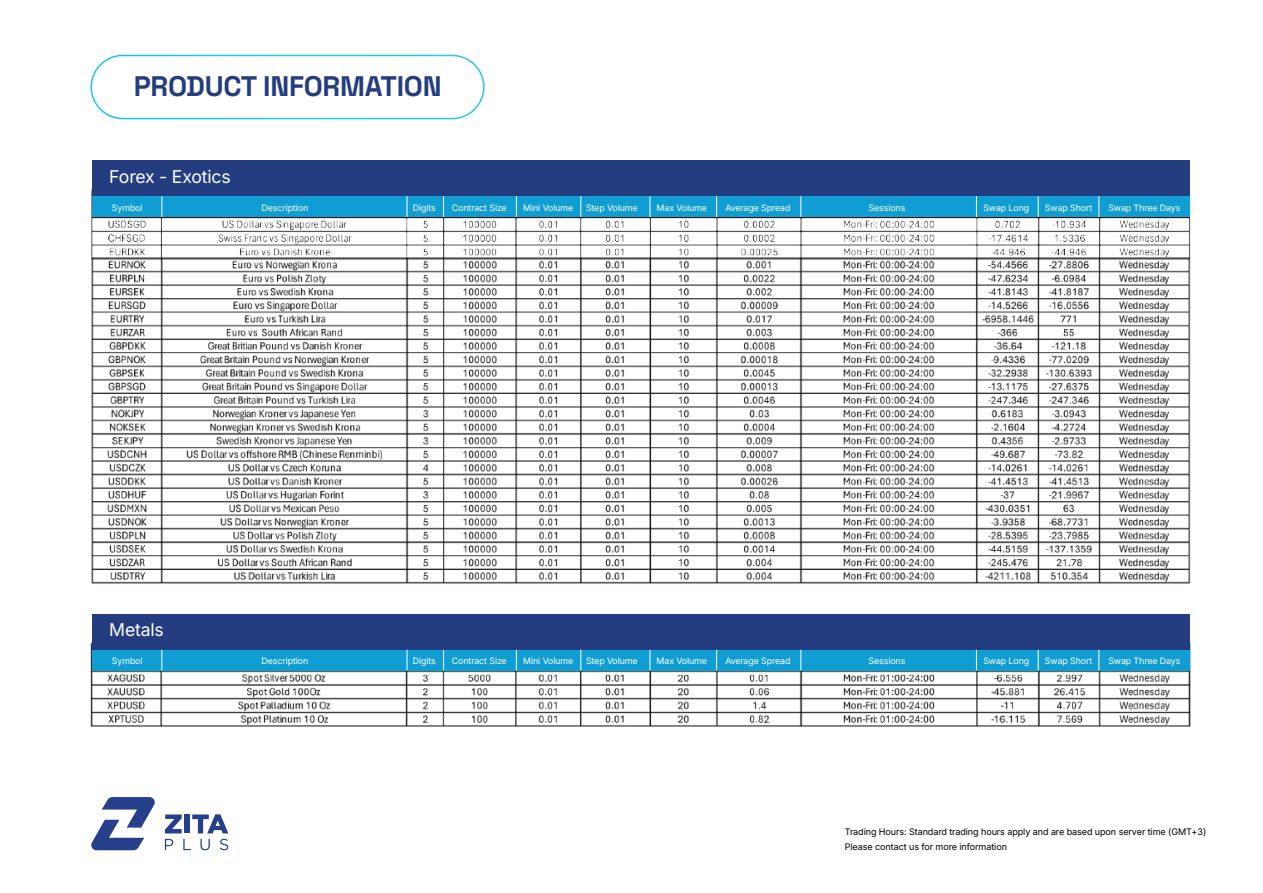
<style>
.page{position:relative;width:1263px;height:893px;background:#fff}
.page>*{position:absolute;margin:0;border:0;box-sizing:border-box;transform-origin:0 0}
.t1{font:700 28.35px "Space Grotesk";letter-spacing:-.01em;color:#243d7e}
.t2{font:17.7px "Inter";letter-spacing:-.01em;color:#fff}
.t3{font:9px/15.5px "Inter";letter-spacing:-.01em;color:#000}
.t4{font:8.85px "Inter";letter-spacing:-.01em;color:#fff}
</style>
<div class="page">
<img style="left:91px;top:642px;width:1099px;height:84px">
<img style="left:91px;top:187px;width:1100px;height:68px">
<img style="left:91px;top:255px;width:1100px;height:329px">
<svg style="left:165px;top:839px;width:8px;height:11px"></svg>
<svg style="left:183px;top:839px;width:8px;height:11px"></svg>
<svg style="left:200px;top:839px;width:10px;height:11px"></svg>
<svg style="left:220px;top:839px;width:8px;height:11px"></svg>
<svg style="left:165px;top:814px;width:17px;height:19px"></svg>
<div style="left:184px;top:814px;width:6px;height:19px;background:#253f8b"></div>
<svg style="left:192px;top:814px;width:36px;height:19px"></svg>
<svg style="left:91px;top:797px;width:64px;height:53px"></svg>
<svg style="left:90px;top:55px;width:395px;height:64px"></svg>
<div style="left:92px;top:160px;width:1097px;height:36px;background:#243d80"></div>
<div style="left:92px;top:196px;width:1097px;height:21px;background:#0f9dd4"></div>
<svg style="left:161px;top:196px;width:1px;height:21px"></svg>
<svg style="left:407px;top:196px;width:1px;height:21px"></svg>
<svg style="left:443px;top:196px;width:1px;height:21px"></svg>
<svg style="left:516px;top:196px;width:1px;height:21px"></svg>
<svg style="left:580px;top:196px;width:1px;height:21px"></svg>
<svg style="left:650px;top:196px;width:1px;height:21px"></svg>
<svg style="left:716px;top:196px;width:1px;height:21px"></svg>
<svg style="left:800px;top:196px;width:1px;height:21px"></svg>
<svg style="left:976px;top:196px;width:1px;height:21px"></svg>
<svg style="left:1038px;top:196px;width:1px;height:21px"></svg>
<svg style="left:1098px;top:196px;width:1px;height:21px"></svg>
<div style="left:92px;top:614px;width:1097px;height:36px;background:#243d80"></div>
<div style="left:92px;top:650px;width:1097px;height:20px;background:#0f9dd4"></div>
<svg style="left:161px;top:650px;width:1px;height:20px"></svg>
<svg style="left:407px;top:650px;width:1px;height:20px"></svg>
<svg style="left:443px;top:650px;width:1px;height:20px"></svg>
<svg style="left:516px;top:650px;width:1px;height:20px"></svg>
<svg style="left:580px;top:650px;width:1px;height:20px"></svg>
<svg style="left:650px;top:650px;width:1px;height:20px"></svg>
<svg style="left:716px;top:650px;width:1px;height:20px"></svg>
<svg style="left:800px;top:650px;width:1px;height:20px"></svg>
<svg style="left:976px;top:650px;width:1px;height:20px"></svg>
<svg style="left:1038px;top:650px;width:1px;height:20px"></svg>
<svg style="left:1098px;top:650px;width:1px;height:20px"></svg>
<h1 class="t1" style="left:134px;top:64px;width:309px">PRODUCT INFORMATION</h1>
<h2 class="t2" style="left:109px;top:163px;width:123px">Forex - Exotics</h2>
<p class="t4" style="left:112px;top:201px;width:32px">Symbol</p>
<p class="t4" style="left:262px;top:201px;width:48px">Description</p>
<p class="t4" style="left:413px;top:201px;width:25px">Digits</p>
<p class="t4" style="left:452px;top:201px;width:56px">Contract Size</p>
<p class="t4" style="left:523px;top:201px;width:52px">Mini Volume</p>
<p class="t4" style="left:586px;top:201px;width:53px">Step Volume</p>
<p class="t4" style="left:657px;top:201px;width:52px">Max Volume</p>
<p class="t4" style="left:725px;top:201px;width:67px">Average Spread</p>
<p class="t4" style="left:869px;top:201px;width:38px">Sessions</p>
<p class="t4" style="left:983px;top:201px;width:47px">Swap Long</p>
<p class="t4" style="left:1045px;top:201px;width:49px">Swap Short</p>
<p class="t4" style="left:1108px;top:201px;width:73px">Swap Three Days</p>
<h2 class="t2" style="left:109px;top:617px;width:56px">Metals</h2>
<p class="t4" style="left:112px;top:654px;width:32px">Symbol</p>
<p class="t4" style="left:262px;top:654px;width:48px">Description</p>
<p class="t4" style="left:413px;top:654px;width:25px">Digits</p>
<p class="t4" style="left:452px;top:654px;width:56px">Contract Size</p>
<p class="t4" style="left:523px;top:654px;width:52px">Mini Volume</p>
<p class="t4" style="left:586px;top:654px;width:53px">Step Volume</p>
<p class="t4" style="left:657px;top:654px;width:52px">Max Volume</p>
<p class="t4" style="left:725px;top:654px;width:67px">Average Spread</p>
<p class="t4" style="left:869px;top:654px;width:38px">Sessions</p>
<p class="t4" style="left:983px;top:654px;width:47px">Swap Long</p>
<p class="t4" style="left:1045px;top:654px;width:49px">Swap Short</p>
<p class="t4" style="left:1108px;top:654px;width:73px">Swap Three Days</p>
<p class="t3" style="left:845px;top:823px;width:363px">Trading Hours: Standard trading hours apply and are based upon server time (GMT+3)<br>Please contact us for more information</p>
</div>
